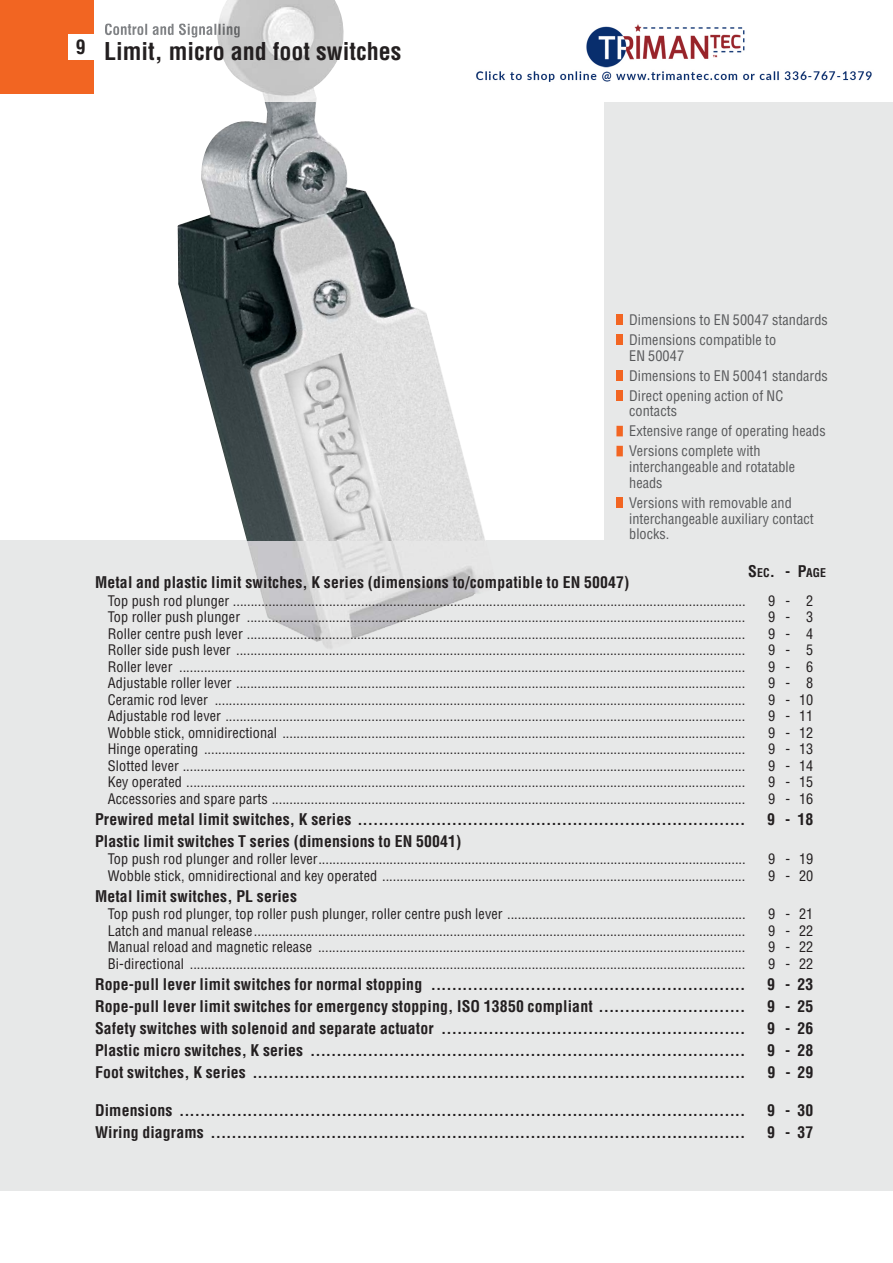
<style>
.page{position:relative;width:893px;height:1263px;background:#fff}
.page>*{position:absolute;margin:0;border:0;box-sizing:border-box;transform-origin:0 0}
.t1{font:700 condensed 24px "Helvetica";color:#231f20}
.t2{font:700 condensed 19.5px "Helvetica";color:#231f20}
.t3{font:700 condensed 15.75px "Helvetica";letter-spacing:.01em;color:#231f20}
.t4{font:condensed 14.25px "Helvetica";letter-spacing:.01em;color:#231f20}
.t5{font:condensed 14.25px/20px "Helvetica";letter-spacing:.005em;color:#58595b}
.t6{font:700 condensed 11.85px "Helvetica";color:#231f20}
.s1{font-size:15.75px}
</style>
<div class="page">
<div style="left:0;top:102px;width:893px;height:1088px;background:#e7e8e8"></div>
<img style="left:217px;top:0;width:127px;height:102px">
<img style="left:246px;top:540px;width:233px;height:109px">
<div style="left:0;top:102px;width:604px;height:438px;background:#fff"></div>
<img style="left:177px;top:102px;width:308px;height:438px">
<div style="left:616px;top:314px;width:7px;height:11px;background:#f26522"></div>
<div style="left:616px;top:334px;width:7px;height:11px;background:#f26522"></div>
<div style="left:616px;top:370px;width:7px;height:11px;background:#f26522"></div>
<div style="left:616px;top:390px;width:7px;height:11px;background:#f26522"></div>
<div style="left:616px;top:426px;width:7px;height:10px;background:#f26522"></div>
<div style="left:616px;top:446px;width:7px;height:10px;background:#f26522"></div>
<div style="left:616px;top:497px;width:7px;height:11px;background:#f26522"></div>
<svg style="left:105px;top:23px;width:107px;height:15px"></svg>
<div style="left:0;top:0;width:94px;height:94px;background:#f26522"></div>
<div style="left:68px;top:34px;width:28px;height:26px;background:#fff"></div>
<img style="left:476px;top:24px;width:396px;height:58px">
<h2 class="t2" style="left:76px;top:40px;width:11px">9</h2>
<h1 class="t1" style="left:104px;top:42px;width:299px">Limit, micro and foot switches</h1>
<p class="t5" style="left:629px;top:311px;width:200px">Dimensions to EN 50047 standards<br>Dimensions compatible to</p>
<p class="t5" style="left:629px;top:347px;width:200px">EN 50047<br>Dimensions to EN 50041 standards<br>Direct opening action of NC</p>
<p class="t5" style="left:629px;top:403px;width:198px">contacts<br>Extensive range of operating heads<br>Versions complete with</p>
<p class="t5" style="left:629px;top:460px;width:168px;line-height:15.8px">interchangeable and rotatable heads</p>
<p class="t5" style="left:629px;top:496px;width:186px;line-height:15.8px">Versions with removable and interchangeable auxiliary contact blocks.</p>
<p class="t6" style="left:748px;top:568px;width:79px"><span class="s1">S</span>EC<span class="s1">. - P</span>AGE</p>
<p class="t3" style="left:95px;top:576px;width:536px">Metal and plastic limit switches, K series (dimensions to/compatible to EN 50047)</p>
<p class="t4" style="left:108px;top:595px;width:639px">Top push rod plunger ................................................................................................................................................</p>
<p class="t4" style="left:768px;top:595px;width:47px">9- 2</p>
<p class="t4" style="left:108px;top:612px;width:639px">Top roller push plunger ............................................................................................................................................</p>
<p class="t4" style="left:768px;top:612px;width:47px">9- 3</p>
<p class="t4" style="left:108px;top:628px;width:639px">Roller centre push lever ............................................................................................................................................</p>
<p class="t4" style="left:768px;top:628px;width:47px">9- 4</p>
<p class="t4" style="left:108px;top:645px;width:639px">Roller side push lever ...............................................................................................................................................</p>
<p class="t4" style="left:768px;top:645px;width:47px">9- 5</p>
<p class="t4" style="left:108px;top:661px;width:639px">Roller lever ...............................................................................................................................................................</p>
<p class="t4" style="left:768px;top:661px;width:47px">9- 6</p>
<p class="t4" style="left:108px;top:678px;width:639px">Adjustable roller lever ...............................................................................................................................................</p>
<p class="t4" style="left:768px;top:678px;width:47px">9- 8</p>
<p class="t4" style="left:108px;top:694px;width:639px">Ceramic rod lever .....................................................................................................................................................</p>
<p class="t4" style="left:768px;top:694px;width:47px">9 -10</p>
<p class="t4" style="left:108px;top:711px;width:639px">Adjustable rod lever ..................................................................................................................................................</p>
<p class="t4" style="left:768px;top:711px;width:47px">9 -11</p>
<p class="t4" style="left:108px;top:727px;width:639px">Wobble stick, omnidirectional ..................................................................................................................................</p>
<p class="t4" style="left:768px;top:727px;width:47px">9 -12</p>
<p class="t4" style="left:108px;top:744px;width:639px">Hinge operating ........................................................................................................................................................</p>
<p class="t4" style="left:768px;top:744px;width:47px">9 -13</p>
<p class="t4" style="left:108px;top:760px;width:639px">Slotted lever ..............................................................................................................................................................</p>
<p class="t4" style="left:768px;top:760px;width:47px">9 -14</p>
<p class="t4" style="left:108px;top:777px;width:639px">Key operated .............................................................................................................................................................</p>
<p class="t4" style="left:768px;top:777px;width:47px">9 -15</p>
<p class="t4" style="left:108px;top:793px;width:639px">Accessories and spare parts .....................................................................................................................................</p>
<p class="t4" style="left:768px;top:793px;width:47px">9 -16</p>
<p class="t3" style="left:95px;top:813px;width:652px">Prewired metal limit switches, K series ..........................................................................</p>
<p class="t3" style="left:767px;top:813px;width:48px">9 -18</p>
<p class="t3" style="left:95px;top:835px;width:368px">Plastic limit switches T series (dimensions to EN 50041)</p>
<p class="t4" style="left:108px;top:854px;width:639px">Top push rod plunger and roller lever........................................................................................................................</p>
<p class="t4" style="left:768px;top:854px;width:47px">9 -19</p>
<p class="t4" style="left:108px;top:870px;width:639px">Wobble stick, omnidirectional and key operated ......................................................................................................</p>
<p class="t4" style="left:768px;top:870px;width:47px">9 -20</p>
<p class="t3" style="left:95px;top:890px;width:203px">Metal limit switches, PL series</p>
<p class="t4" style="left:108px;top:909px;width:639px">Top push rod plunger, top roller push plunger, roller centre push lever ...................................................................</p>
<p class="t4" style="left:768px;top:909px;width:47px">9 -21</p>
<p class="t4" style="left:108px;top:925px;width:639px">Latch and manual release..........................................................................................................................................</p>
<p class="t4" style="left:768px;top:925px;width:47px">9 -22</p>
<p class="t4" style="left:108px;top:942px;width:639px">Manual reload and magnetic release ........................................................................................................................</p>
<p class="t4" style="left:768px;top:942px;width:47px">9 -22</p>
<p class="t4" style="left:108px;top:958px;width:639px">Bi-directional ............................................................................................................................................................</p>
<p class="t4" style="left:768px;top:958px;width:47px">9 -22</p>
<p class="t3" style="left:95px;top:978px;width:652px">Rope-pull lever limit switches for normal stopping ............................................................</p>
<p class="t3" style="left:767px;top:978px;width:48px">9 -23</p>
<p class="t3" style="left:95px;top:1000px;width:652px">Rope-pull lever limit switches for emergency stopping, ISO 13850 compliant ............................</p>
<p class="t3" style="left:767px;top:1000px;width:48px">9 -25</p>
<p class="t3" style="left:95px;top:1022px;width:652px">Safety switches with solenoid and separate actuator ..........................................................</p>
<p class="t3" style="left:767px;top:1022px;width:48px">9 -26</p>
<p class="t3" style="left:95px;top:1044px;width:652px">Plastic micro switches, K series ...................................................................................</p>
<p class="t3" style="left:767px;top:1044px;width:48px">9 -28</p>
<p class="t3" style="left:95px;top:1066px;width:652px">Foot switches, K series ..............................................................................................</p>
<p class="t3" style="left:767px;top:1066px;width:47px">9 -29</p>
<p class="t3" style="left:95px;top:1104px;width:652px">Dimensions ............................................................................................................</p>
<p class="t3" style="left:767px;top:1104px;width:48px">9 -30</p>
<p class="t3" style="left:95px;top:1126px;width:652px">Wiring diagrams ......................................................................................................</p>
<p class="t3" style="left:767px;top:1126px;width:48px">9 -37</p>
</div>
